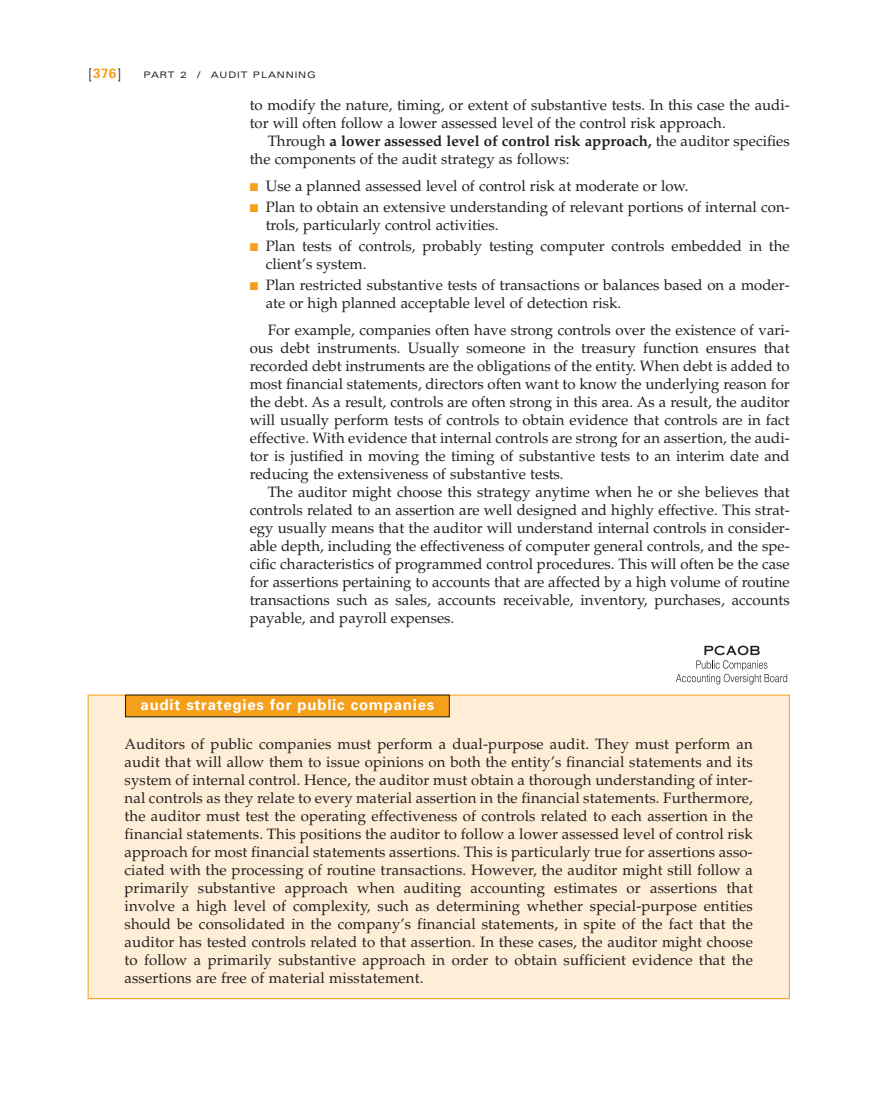
<style>
.page{position:relative;width:891px;height:1107px;background:#fff}
.page>*{position:absolute;margin:0;border:0;box-sizing:border-box;transform-origin:0 0}
.t1{font:15px/18px "Palatino";color:#231f20}
.t2{font:700 15px "Univers";letter-spacing:.05em;color:#fff}
.t3{font:700 13.5px "Univers";color:#f59f1a}
.t4{font:expanded 9px "Univers";letter-spacing:.1em;color:#231f20}
.s1{font-family:"Modula";font-weight:400;font-size:21px;color:#231f20}
.s2{font-weight:700}
.s3{color:#f59f1a}
</style>
<div class="page">
<div style="left:88px;top:695px;width:701px;height:304px;background:#ffeed7"></div>
<div style="left:125px;top:695px;width:324px;height:22px;background:#f59f1a"></div>
<svg style="left:676px;top:646px;width:111px;height:38px"></svg>
<p class="t3" style="left:88px;top:69px;width:36px"><span class="s1">[</span>376<span class="s1">]</span></p>
<p class="t4" style="left:144px;top:72px;width:174px">PART 2 / AUDIT PLANNING</p>
<p class="t1" style="left:250px;top:98px;width:542px">to modify the nature, timing, or extent of substantive tests. In this case the audi&shy;tor will often follow a lower assessed level of the control risk approach.</p>
<p class="t1" style="left:250px;top:134px;width:542px;text-indent:18px">Through <span class="s2">a lower assessed level of control risk approach,</span> the auditor specifies the components of the audit strategy as follows:</p>
<p class="t1" style="left:250px;top:179px;width:440px"><span class="s3">■</span> Use a planned assessed level of control risk at moderate or low.</p>
<p class="t1" style="left:266px;top:200px;width:526px;text-indent:-16px"><span class="s3">■</span> Plan to obtain an extensive understanding of relevant portions of internal con&shy;trols, particularly control activities.</p>
<p class="t1" style="left:266px;top:239px;width:526px;text-indent:-16px"><span class="s3">■</span> Plan tests of controls, probably testing computer controls embedded in the client’s system.</p>
<p class="t1" style="left:266px;top:278px;width:526px;text-indent:-16px"><span class="s3">■</span> Plan restricted substantive tests of transactions or balances based on a moder&shy;ate or high planned acceptable level of detection risk.</p>
<p class="t1" style="left:250px;top:323px;width:542px;text-align:justify;text-indent:18px">For example, companies often have strong controls over the existence of vari&shy;ous debt instruments. Usually someone in the treasury function ensures that recorded debt instruments are the obligations of the entity. When debt is added to most financial statements, directors often want to know the underlying reason for the debt. As a result, controls are often strong in this area. As a result, the auditor will usually perform tests of controls to obtain evidence that controls are in fact effective. With evidence that internal controls are strong for an assertion, the audi&shy;tor is justified in moving the timing of substantive tests to an interim date and reducing the extensiveness of substantive tests.</p>
<p class="t1" style="left:250px;top:485px;width:542px;text-align:justify;text-indent:18px">The auditor might choose this strategy anytime when he or she believes that controls related to an assertion are well designed and highly effective. This strat&shy;egy usually means that the auditor will understand internal controls in consider&shy;able depth, including the effectiveness of computer general controls, and the spe&shy;cific characteristics of programmed control procedures. This will often be the case for assertions pertaining to accounts that are affected by a high volume of routine transactions such as sales, accounts receivable, inventory, purchases, accounts payable, and payroll expenses.</p>
<p class="t2" style="left:141px;top:699px;width:295px">audit strategies for public companies</p>
<p class="t1" style="left:124px;top:737px;width:630px;text-align:justify">Auditors of public companies must perform a dual-purpose audit. They must perform an audit that will allow them to issue opinions on both the entity’s financial statements and its system of internal control. Hence, the auditor must obtain a thorough understanding of inter&shy;nal controls as they relate to every material assertion in the financial statements. Furthermore, the auditor must test the operating effectiveness of controls related to each assertion in the financial statements. This positions the auditor to follow a lower assessed level of control risk approach for most financial statements assertions. This is particularly true for assertions asso&shy;ciated with the processing of routine transactions. However, the auditor might still follow a primarily substantive approach when auditing accounting estimates or assertions that involve a high level of complexity, such as determining whether special-purpose entities should be consolidated in the company’s financial statements, in spite of the fact that the auditor has tested controls related to that assertion. In these cases, the auditor might choose to follow a primarily substantive approach in order to obtain sufficient evidence that the assertions are free of material misstatement.</p>
</div>
